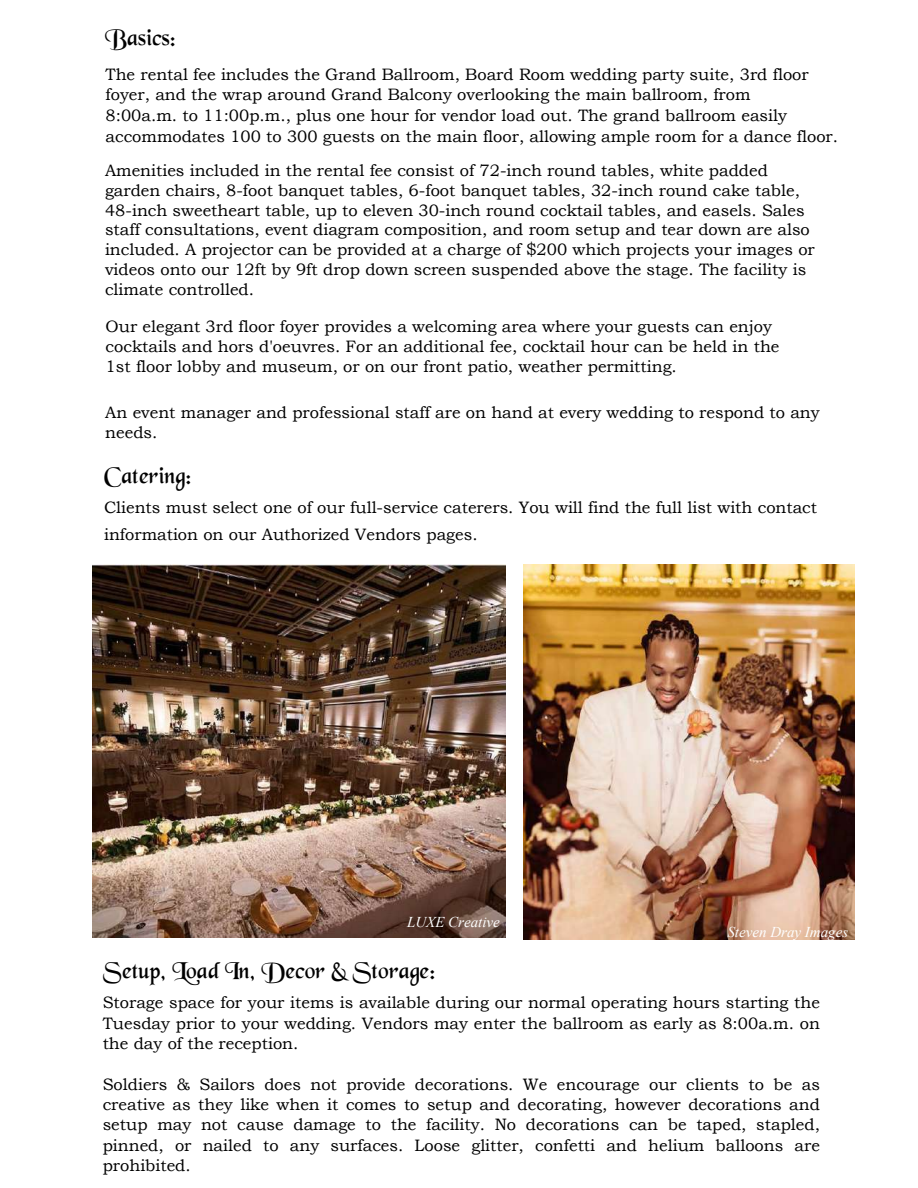
<style>
.page{position:relative;width:918px;height:1188px;background:#fff}
.page>*{position:absolute;margin:0;border:0;box-sizing:border-box;transform-origin:0 0}
.t1{font:24px "Black Chancery";color:#000}
.t2{font:16.5px/19.8px "Bookman Old Style";color:#000}
.t3{font:italic 15px "Times New Roman";color:#fff}
</style>
<div class="page">
<img style="left:523px;top:564px;width:331px;height:375px">
<img style="left:93px;top:565px;width:412px;height:373px">
<h1 class="t1" style="left:105px;top:26px;width:72px">Basics:</h1>
<p class="t2" style="left:106px;top:64px;width:734px;line-height:20.5px">The rental fee includes the Grand Ballroom, Board Room wedding party suite, 3rd floor foyer, and the wrap around Grand Balcony overlooking the main ballroom, from<br>8:00a.m. to 11:00p.m., plus one hour for vendor load out. The grand ballroom easily accommodates 100 to 300 guests on the main floor, allowing ample room for a dance floor.</p>
<p class="t2" style="left:105px;top:161px;width:711px">Amenities included in the rental fee consist of 72-inch round tables, white padded garden chairs, 8-foot banquet tables, 6-foot banquet tables, 32-inch round cake table, 48-inch sweetheart table, up to eleven 30-inch round cocktail tables, and easels. Sales staff consultations, event diagram composition, and room setup and tear down are also included. A projector can be provided at a charge of $200 which projects your images or videos onto our 12ft by 9ft drop down screen suspended above the stage. The facility is climate controlled.</p>
<p class="t2" style="left:106px;top:317px;width:675px">Our elegant 3rd floor foyer provides a welcoming area where your guests can enjoy cocktails and hors d'oeuvres. For an additional fee, cocktail hour can be held in the<br>1st floor lobby and museum, or on our front patio, weather permitting.</p>
<p class="t2" style="left:105px;top:403px;width:716px">An event manager and professional staff are on hand at every wedding to respond to any needs.</p>
<h1 class="t1" style="left:104px;top:463px;width:89px">Catering:</h1>
<p class="t2" style="left:104px;top:494px;width:715px;line-height:26.5px">Clients must select one of our full-service caterers. You will find the full list with contact information on our Authorized Vendors pages.</p>
<p class="t3" style="left:407px;top:912px;width:94px">LUXE Creative</p>
<p class="t3" style="left:727px;top:922px;width:122px">Steven Dray Images</p>
<h1 class="t1" style="left:103px;top:958px;width:334px">Setup, Load In, Decor &amp; Storage:</h1>
<p class="t2" style="left:103px;top:993px;width:719px;line-height:20.4px;text-align:justify">Storage space for your items is available during our normal operating hours starting the Tuesday prior to your wedding. Vendors may enter the ballroom as early as 8:00a.m. on the day of the reception.</p>
<p class="t2" style="left:103px;top:1074px;width:719px;line-height:20.4px;text-align:justify">Soldiers &amp; Sailors does not provide decorations. We encourage our clients to be as creative as they like when it comes to setup and decorating, however decorations and setup may not cause damage to the facility. No decorations can be taped, stapled, pinned, or nailed to any surfaces. Loose glitter, confetti and helium balloons are prohibited.</p>
</div>
